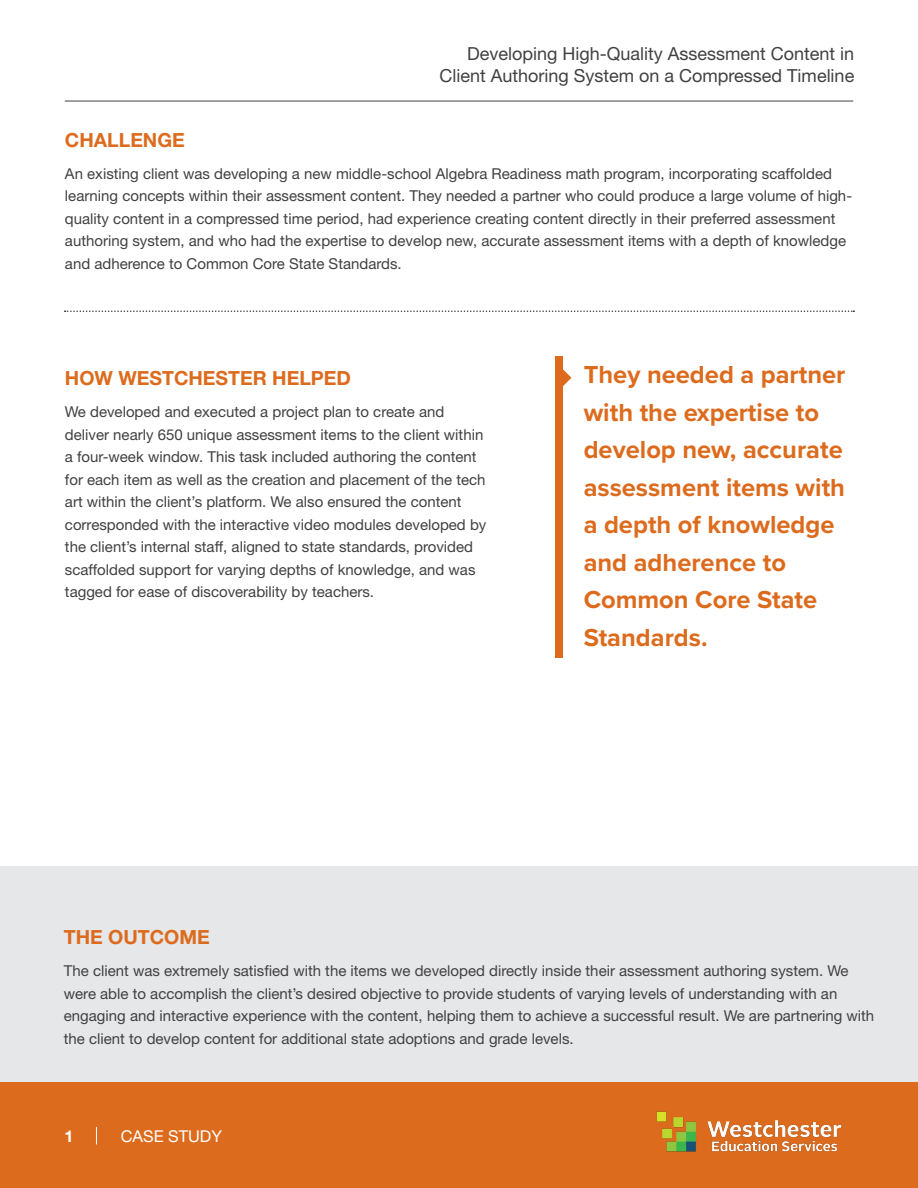
<style>
.page{position:relative;width:918px;height:1188px;background:#fff}
.page>*{position:absolute;margin:0;border:0;box-sizing:border-box;transform-origin:0 0}
.t1{font:700 25.5px/37.5px "Proxima Nova";color:#dd6b1d}
.t2{font:700 19.5px "Helvetica Neue LT Std";color:#dd6b1d}
.t3{font:18px/21.6px "Helvetica Neue LT Std";color:#414042;text-align:right}
.t4{font:16.35px "Helvetica Neue LT Std";color:#fff}
.t5{font:700 16.35px "Helvetica Neue LT Std";color:#fff}
.t6{font:15px/22.5px "Helvetica Neue LT Std";color:#414042}
</style>
<div class="page">
<hr style="left:65px;top:101px;width:788px;height:1px;background:#414042">
<div style="left:0;top:1082px;width:918px;height:106px;background:#dd6b1d"></div>
<img style="left:656px;top:1111px;width:186px;height:41px">
<svg style="left:96px;top:1127px;width:1px;height:17px"></svg>
<div style="left:0;top:866px;width:918px;height:216px;background:#e6e7e8"></div>
<svg style="left:65px;top:310px;width:789px;height:2px"></svg>
<div style="left:556px;top:356px;width:7px;height:301px;background:#dd6b1d"></div>
<svg style="left:563px;top:369px;width:8px;height:17px"></svg>
<p class="t3" style="left:440px;top:43px;width:416px">Developing High-Quality Assessment Content in<br>Client Authoring System on a Compressed Timeline</p>
<h2 class="t2" style="left:65px;top:128px;width:121px">CHALLENGE</h2>
<p class="t6" style="left:65px;top:162px;width:789px">An existing client was developing a new middle-school Algebra Readiness math program, incorporating scaffolded learning concepts within their assessment content. They needed a partner who could produce a large volume of high&shy;quality content in a compressed time period, had experience creating content directly in their preferred assessment authoring system, and who had the expertise to develop new, accurate assessment items with a depth of knowledge and adherence to Common Core State Standards.</p>
<h2 class="t2" style="left:65px;top:366px;width:288px">HOW WESTCHESTER HELPED</h2>
<p class="t6" style="left:65px;top:400px;width:423px">We developed and executed a project plan to create and deliver nearly 650 unique assessment items to the client within a four-week window. This task included authoring the content for each item as well as the creation and placement of the tech art within the client’s platform. We also ensured the content corresponded with the interactive video modules developed by the client’s internal staff, aligned to state standards, provided scaffolded support for varying depths of knowledge, and was tagged for ease of discoverability by teachers.</p>
<h1 class="t1" style="left:584px;top:356px;width:263px">They needed a partner with the expertise to develop new, accurate assessment items with a depth of knowledge and adherence to<br>Common Core State<br>Standards.</h1>
<h2 class="t2" style="left:64px;top:925px;width:147px">THE OUTCOME</h2>
<p class="t6" style="left:64px;top:959px;width:812px">The client was extremely satisfied with the items we developed directly inside their assessment authoring system. We were able to accomplish the client’s desired objective to provide students of varying levels of understanding with an engaging and interactive experience with the content, helping them to achieve a successful result. We are partnering with the client to develop content for additional state adoptions and grade levels.</p>
<p class="t5" style="left:64px;top:1126px;width:11px">1</p>
<p class="t4" style="left:121px;top:1127px;width:103px">CASE STUDY</p>
</div>
